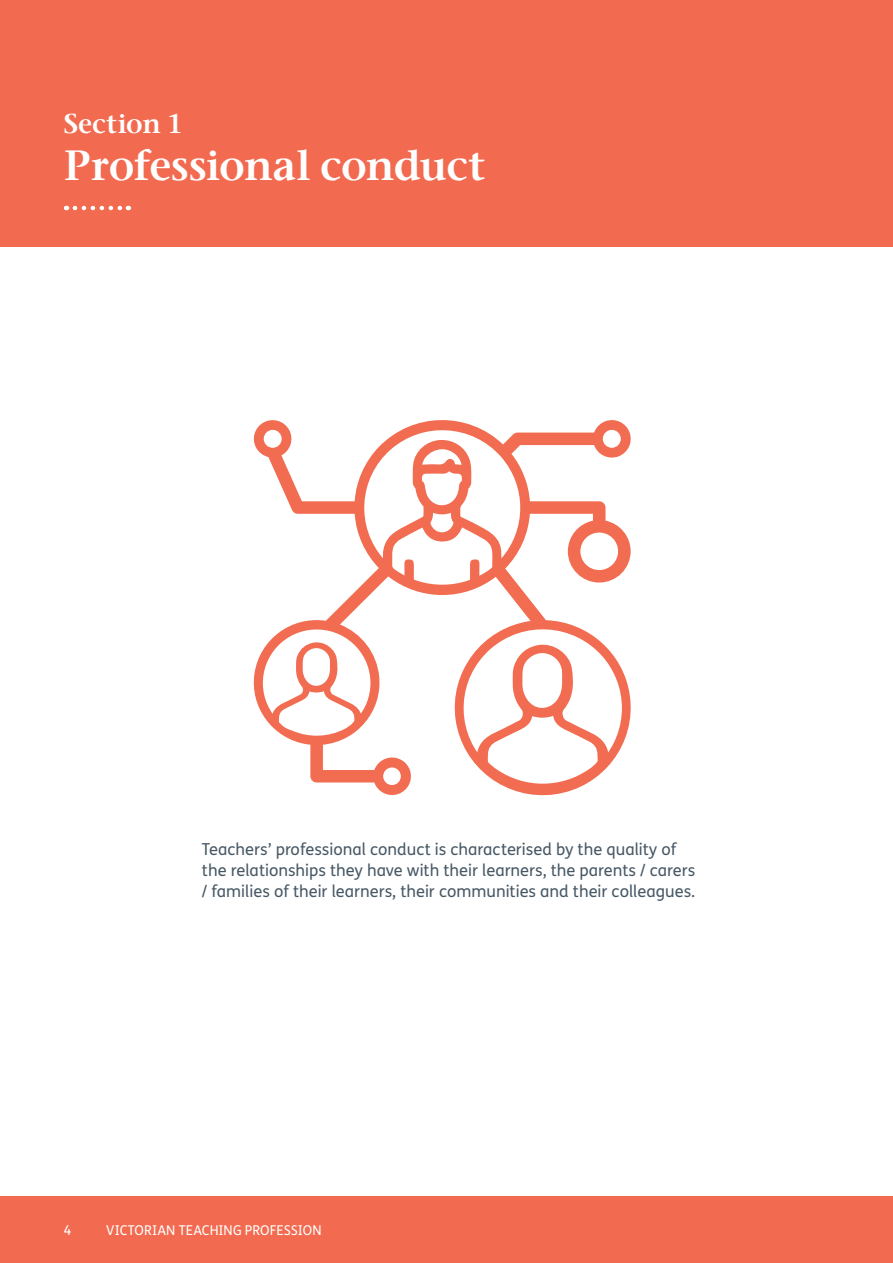
<style>
.page{position:relative;width:893px;height:1263px;background:#fff}
.page>*{position:absolute;margin:0;border:0;box-sizing:border-box;transform-origin:0 0}
.Body_Copy__2pt_after{font:42px "Stone Serif ITC Semi";letter-spacing:-.02em;color:#fff}
.Body_Copy__2pt_after-2{font:27px "Stone Serif ITC Semi";color:#fff}
.Body_Copy__2pt_after-3{font:16.5px/21px "FS Me";color:#475865}
.t1{font:13.5px "FS Me";letter-spacing:.01em;color:#fff}
</style>
<div class="page">
<div style="left:0;top:0;width:893px;height:247px;background:#f26b50"></div>
<div style="left:0;top:1196px;width:893px;height:67px;background:#f26b50"></div>
<svg style="left:253px;top:420px;width:378px;height:376px"></svg>
<svg style="left:271px;top:641px;width:91px;height:86px"></svg>
<svg style="left:383px;top:439px;width:119px;height:145px"></svg>
<svg style="left:477px;top:642px;width:132px;height:128px"></svg>
<svg style="left:75px;top:206px;width:54px;height:4px"></svg>
<p class="Body_Copy__2pt_after-2" style="left:64px;top:106px;width:121px">Section 1</p>
<p class="Body_Copy__2pt_after" style="left:64px;top:139px;width:423px">Professional conduct</p>
<p class="Body_Copy__2pt_after-3" style="left:202px;top:839px;width:495px">Teachers’ professional conduct is characterised by the quality of the relationships they have with their learners, the parents / carers / families of their learners, their communities and their colleagues.</p>
<p class="t1" style="left:64px;top:1221px;width:9px">4</p>
<p class="t1" style="left:106px;top:1221px;width:217px">VICTORIAN TEACHING PROFESSION</p>
</div>
